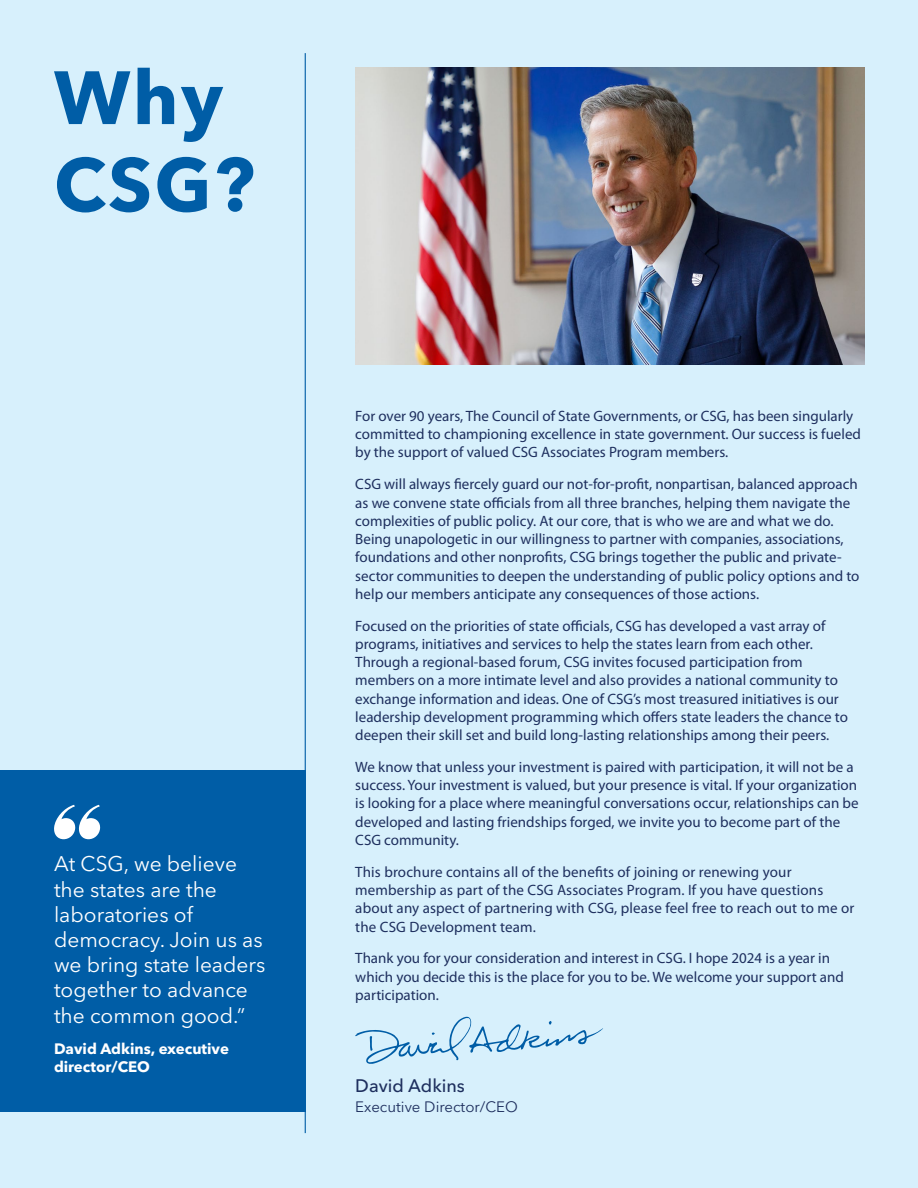
<style>
.page{position:relative;width:918px;height:1188px;background:#d7f0fc}
.page>*{position:absolute;margin:0;border:0;box-sizing:border-box;transform-origin:0 0}
.t1{font:700 74.55px/87px "Avenir Next LT Pro";letter-spacing:.03em;color:#005da6}
.t2{font:21px/25.2px "Avenir Next LT Pro";color:#fff}
.t3{font:500 18px "Avenir Next LT Pro";color:#1e2f5e}
.t4{font:15px/18.3px "Myriad Pro";color:#1e2f5e}
.t5{font:700 15px/18px "Avenir Next LT Pro";color:#fff}
.t6{font:15px "Avenir Next LT Pro";color:#1e2f5e}
</style>
<div class="page">
<div style="left:0;top:770px;width:305px;height:342px;background:#005da6"></div>
<svg style="left:54px;top:805px;width:47px;height:34px"></svg>
<hr style="left:305px;top:53px;width:1px;height:1080px;background:#005da6">
<svg style="left:355px;top:1017px;width:248px;height:47px"></svg>
<img style="left:355px;top:68px;width:509px;height:296px">
<p class="t1" style="left:54px;top:54px;width:202px">Why<br>CSG?</p>
<p class="t2" style="left:54px;top:851px;width:213px">At CSG, we believe the states are the laboratories of democracy. Join us as we bring state leaders together to advance the common good.”</p>
<p class="t5" style="left:54px;top:1040px;width:177px">David Adkins, executive director/CEO</p>
<p class="t4" style="left:355px;top:407px;width:507px">For over 90 years, The Council of State Governments, or CSG, has been singularly committed to championing excellence in state government. Our success is fueled by the support of valued CSG Associates Program members.</p>
<p class="t4" style="left:355px;top:475px;width:506px">CSG will always fiercely guard our not-for-profit, nonpartisan, balanced approach as we convene state officials from all three branches, helping them navigate the complexities of public policy. At our core, that is who we are and what we do.<br>Being unapologetic in our willingness to partner with companies, associations, foundations and other nonprofits, CSG brings together the public and private&shy;sector communities to deepen the understanding of public policy options and to help our members anticipate any consequences of those actions.</p>
<p class="t4" style="left:355px;top:616px;width:494px">Focused on the priorities of state officials, CSG has developed a vast array of programs, initiatives and services to help the states learn from each other.<br>Through a regional-based forum, CSG invites focused participation from members on a more intimate level and also provides a national community to exchange information and ideas. One of CSG’s most treasured initiatives is our leadership development programming which offers state leaders the chance to deepen their skill set and build long-lasting relationships among their peers.</p>
<p class="t4" style="left:355px;top:758px;width:505px">We know that unless your investment is paired with participation, it will not be a success. Your investment is valued, but your presence is vital. If your organization is looking for a place where meaningful conversations occur, relationships can be developed and lasting friendships forged, we invite you to become part of the CSG community.</p>
<p class="t4" style="left:355px;top:862px;width:501px">This brochure contains all of the benefits of joining or renewing your membership as part of the CSG Associates Program. If you have questions about any aspect of partnering with CSG, please feel free to reach out to me or the CSG Development team.</p>
<p class="t4" style="left:355px;top:949px;width:490px">Thank you for your consideration and interest in CSG. I hope 2024 is a year in which you decide this is the place for you to be. We welcome your support and participation.</p>
<p class="t3" style="left:355px;top:1075px;width:111px">David Adkins</p>
<p class="t6" style="left:355px;top:1098px;width:164px">Executive Director/CEO</p>
</div>
